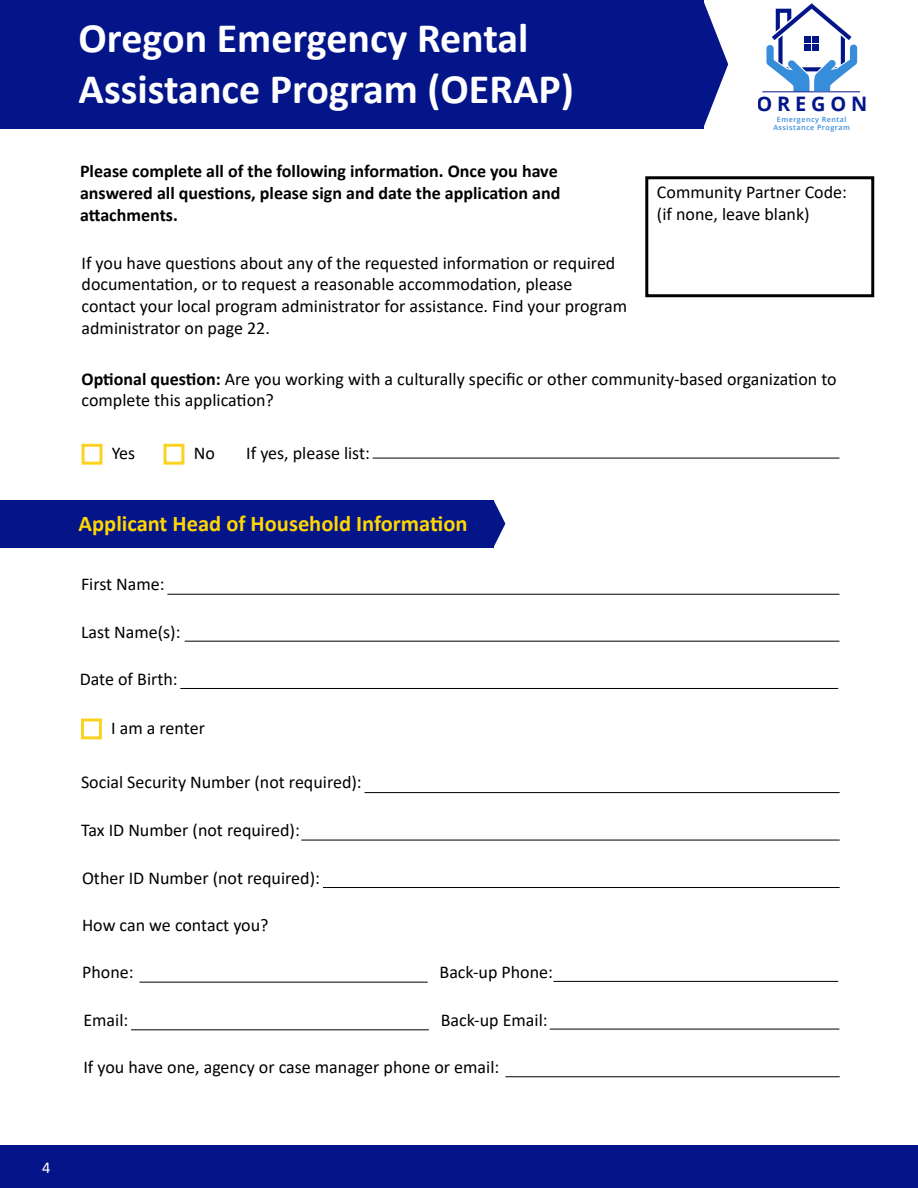
<style>
.page{position:relative;width:918px;height:1188px;background:#fff}
.page>*{position:absolute;margin:0;border:0;box-sizing:border-box;transform-origin:0 0}
.t1{font:700 42px/50.4px "Calibri";color:#fff}
.t2{font:700 22.5px "Calibri";color:#ffd600}
.t3{font:700 19.95px "Open Sans";letter-spacing:.24em;color:#031689}
.t4{font:18px/21.6px "Calibri";color:#000}
.t5{font:700 18px/21.6px "Calibri";color:#000}
.t6{font:16.5px "Calibri";color:#fff}
.t7{font:600 7.2px/8.1px "Open Sans";letter-spacing:.07em;color:#368dda;text-align:center}
.s1{font-weight:700}
</style>
<div class="page">
<svg style="left:703px;top:0;width:25px;height:129px"></svg>
<div style="left:0;top:0;width:703px;height:129px;background:#041589"></div>
<svg style="left:494px;top:501px;width:11px;height:45px"></svg>
<div style="left:0;top:500px;width:494px;height:47px;background:#041589"></div>
<hr style="left:167px;top:594px;width:672px;height:1px;background:#000">
<hr style="left:185px;top:641px;width:654px;height:1px;background:#000">
<hr style="left:180px;top:688px;width:658px;height:1px;background:#000">
<hr style="left:364px;top:792px;width:476px;height:1px;background:#000">
<div style="left:645px;top:176px;width:229px;height:121px;border:3px solid #000"></div>
<div style="left:163px;top:444px;width:21px;height:21px;border:3px solid #fbd220"></div>
<div style="left:82px;top:444px;width:20px;height:21px;border:3px solid #fbd220"></div>
<hr style="left:373px;top:458px;width:466px;height:1px;background:#000">
<div style="left:81px;top:719px;width:21px;height:20px;border:3px solid #fbd220"></div>
<hr style="left:301px;top:840px;width:539px;height:1px;background:#000">
<hr style="left:323px;top:887px;width:517px;height:1px;background:#000">
<hr style="left:139px;top:982px;width:289px;height:1px;background:#000">
<hr style="left:554px;top:981px;width:284px;height:1px;background:#000">
<hr style="left:131px;top:1029px;width:298px;height:1px;background:#000">
<hr style="left:550px;top:1029px;width:289px;height:1px;background:#000">
<hr style="left:505px;top:1076px;width:335px;height:1px;background:#000">
<div style="left:0;top:1146px;width:918px;height:42px;background:#041589"></div>
<hr style="left:763px;top:91px;width:97px;height:1px;background:#031689">
<svg style="left:766px;top:3px;width:91px;height:89px"></svg>
<h1 class="t1" style="left:79px;top:13px;width:497px">Oregon Emergency Rental<br>Assistance Program (OERAP)</h1>
<p class="t5" style="left:80px;top:160px;width:482px">Please complete all of the following information. Once you have answered all questions, please sign and date the application and attachments.</p>
<p class="t4" style="left:82px;top:252px;width:547px">If you have questions about any of the requested information or required documentation, or to request a reasonable accommodation, please contact your local program administrator for assistance. Find your program administrator on page 22.</p>
<p class="t3" style="left:757px;top:90px;width:112px">OREGON</p>
<p class="t7" style="left:773px;top:115px;width:78px">Emergency Rental<br>Assistance Program</p>
<p class="t4" style="left:657px;top:181px;width:192px">Community Partner Code: (if none, leave blank)</p>
<p class="t4" style="left:82px;top:367px;width:757px"><span class="s1">Optional question:</span> Are you working with a culturally specific or other community-based organization to complete this application?</p>
<p class="t4" style="left:112px;top:442px;width:25px">Yes</p>
<p class="t4" style="left:194px;top:442px;width:23px">No</p>
<p class="t4" style="left:246px;top:442px;width:125px">If yes, please list:</p>
<p class="t2" style="left:79px;top:508px;width:390px">Applicant Head of Household Information</p>
<p class="t4" style="left:81px;top:573px;width:85px">First Name:</p>
<p class="t4" style="left:81px;top:621px;width:101px">Last Name(s):</p>
<p class="t4" style="left:80px;top:667px;width:99px">Date of Birth:</p>
<p class="t4" style="left:111px;top:716px;width:95px">I am a renter</p>
<p class="t4" style="left:81px;top:771px;width:282px">Social Security Number (not required):</p>
<p class="t4" style="left:81px;top:819px;width:220px">Tax ID Number (not required):</p>
<p class="t4" style="left:82px;top:866px;width:239px">Other ID Number (not required):</p>
<p class="t4" style="left:82px;top:914px;width:188px">How can we contact you?</p>
<p class="t4" style="left:82px;top:961px;width:53px">Phone:</p>
<p class="t4" style="left:440px;top:961px;width:115px">Back-up Phone:</p>
<p class="t4" style="left:83px;top:1008px;width:46px">Email:</p>
<p class="t4" style="left:441px;top:1008px;width:108px">Back-up Email:</p>
<p class="t4" style="left:83px;top:1056px;width:417px">If you have one, agency or case manager phone or email:</p>
<p class="t6" style="left:42px;top:1157px;width:10px">4</p>
</div>
